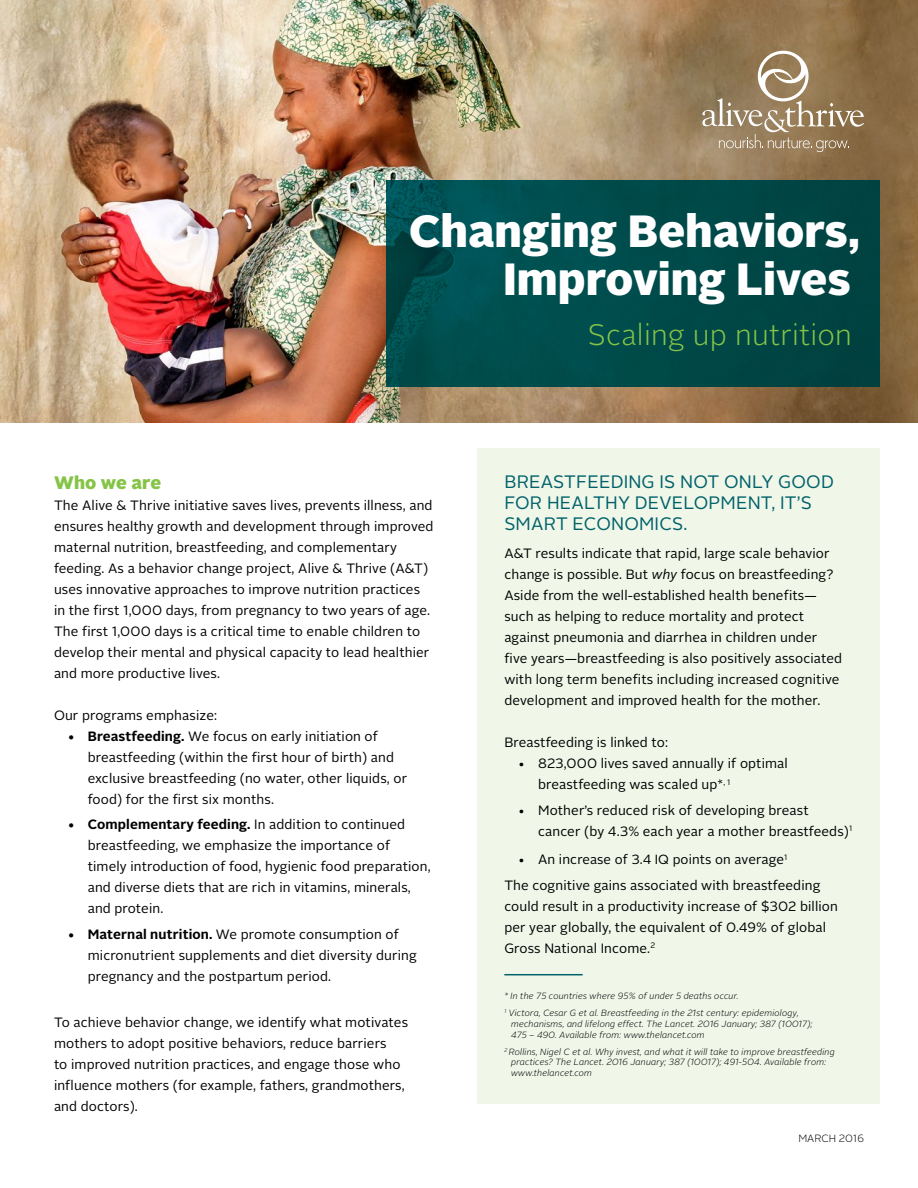
<style>
.page{position:relative;width:918px;height:1188px;background:#fff}
.page>*{position:absolute;margin:0;border:0;box-sizing:border-box;transform-origin:0 0}
.t1{font:900 45px/48.8px "Alright Sans";color:#fff;text-align:right}
.t2{font:300 29.55px "Alright Sans";letter-spacing:.01em;color:#85c446}
.t3{font:18px/21px "Alright Sans";letter-spacing:.01em;color:#00616a}
.t4{font:900 18px "Alright Sans";letter-spacing:.01em;color:#85c446}
.t5{font:13.5px/21px "Alright Sans";letter-spacing:.01em;color:#000}
.t6{font:13.35px "Alright Sans";letter-spacing:.01em;color:#000}
.t7{font:300 10.5px "Alright Sans";color:#000}
.t8{font:italic 300 9px/10.8px "Alright Sans";letter-spacing:.01em;color:#000}
.s1{font-weight:700}
.s2{font-style:italic}
.s3{font-size:13.5px}
</style>
<div class="page">
<img style="left:0;top:0;width:918px;height:423px">
<svg style="left:387px;top:180px;width:493px;height:206px;background:#004a4a"></svg>
<svg style="left:702px;top:51px;width:162px;height:101px;background:#9f8868"></svg>
<div style="left:477px;top:448px;width:403px;height:655px;background:#f0f7e9"></div>
<hr style="left:504px;top:974px;width:79px;height:1px;background:#00616a">
<h1 class="t1" style="left:409px;top:207px;width:452px">Changing Behaviors,<br>Improving Lives</h1>
<h3 class="t4" style="left:54px;top:470px;width:109px">Who we are</h3>
<p class="t5" style="left:54px;top:495px;width:381px">The Alive &amp; Thrive initiative saves lives, prevents illness, and ensures healthy growth and development through improved maternal nutrition, breastfeeding, and complementary feeding. As a behavior change project, Alive &amp; Thrive (A&amp;T) uses innovative approaches to improve nutrition practices in the first 1,000 days, from pregnancy to two years of age.<br>The first 1,000 days is a critical time to enable children to develop their mental and physical capacity to lead healthier and more productive lives.</p>
<p class="t5" style="left:54px;top:705px;width:165px">Our programs emphasize:</p>
<p class="t5" style="left:88px;top:726px;width:321px;text-indent:-20px"><span class="s1">• Breastfeeding.</span> We focus on early initiation of breastfeeding (within the first hour of birth) and exclusive breastfeeding (no water, other liquids, or food) for the first six months.</p>
<p class="t5" style="left:88px;top:814px;width:344px;text-indent:-20px"><span class="s1">• Complementary feeding.</span> In addition to continued breastfeeding, we emphasize the importance of timely introduction of food, hygienic food preparation, and diverse diets that are rich in vitamins, minerals, and protein.</p>
<p class="t5" style="left:88px;top:924px;width:331px;text-indent:-20px"><span class="s1">• Maternal nutrition.</span> We promote consumption of micronutrient supplements and diet diversity during pregnancy and the postpartum period.</p>
<p class="t5" style="left:54px;top:1012px;width:356px">To achieve behavior change, we identify what motivates mothers to adopt positive behaviors, reduce barriers<br>to improved nutrition practices, and engage those who influence mothers (for example, fathers, grandmothers, and doctors).</p>
<h2 class="t2" style="left:588px;top:314px;width:266px">Scaling up nutrition</h2>
<h3 class="t3" style="left:504px;top:472px;width:331px">BREASTFEEDING IS NOT ONLY GOOD<br>FOR HEALTHY DEVELOPMENT, IT’S<br>SMART ECONOMICS.</h3>
<p class="t5" style="left:504px;top:543px;width:339px">A&amp;T results indicate that rapid, large scale behavior change is possible. But <span class="s2">why</span> focus on breastfeeding?<br>Aside from the well-established health benefits— such as helping to reduce mortality and protect against pneumonia and diarrhea in children under five years—breastfeeding is also positively associated with long term benefits including increased cognitive development and improved health for the mother.</p>
<p class="t5" style="left:504px;top:732px;width:165px">Breastfeeding is linked to:</p>
<p class="t5" style="left:538px;top:753px;width:251px;text-indent:-20px">• 823,000 lives saved annually if optimal breastfeeding was scaled up*<sup>,</sup> <sup>1</sup></p>
<p class="t5" style="left:538px;top:800px;width:316px;text-indent:-20px">• Mother’s reduced risk of developing breast cancer (by 4.3% each year a mother breastfeeds)<sup>1</sup></p>
<p class="t6" style="left:518px;top:850px;width:271px"><span class="s3">• An inc</span>rease of 3.4 IQ points on a<span class="s3">verage</span><sup>1</sup></p>
<p class="t5" style="left:504px;top:875px;width:335px">The cognitive gains associated with breastfeeding could result in a productivity increase of $302 billion per year globally, the equivalent of 0.49% of global Gross National Income.<sup>2</sup></p>
<p class="t8" style="left:504px;top:988px;width:296px;line-height:16.8px">* In the 75 countries where 95% of under 5 deaths occur.<br><sup>1</sup> Victora, Cesar G et al. Breastfeeding in the 21st century: epidemiology,</p>
<p class="t8" style="left:511px;top:1019px;width:303px">mechanisms, and lifelong effect. The Lancet. 2016 January; 387 (10017);<br>475 – 490. Available from: www.thelancet.com</p>
<p class="t8" style="left:511px;top:1046px;width:325px;text-indent:-7px"><sup>2</sup> Rollins, Nigel C et al. Why invest, and what it will take to improve breastfeeding practices? The Lancet. 2016 January; 387 (10017); 491-504. Available from: www.thelancet.com</p>
<p class="t7" style="left:798px;top:1131px;width:67px">MARCH 2016</p>
</div>
